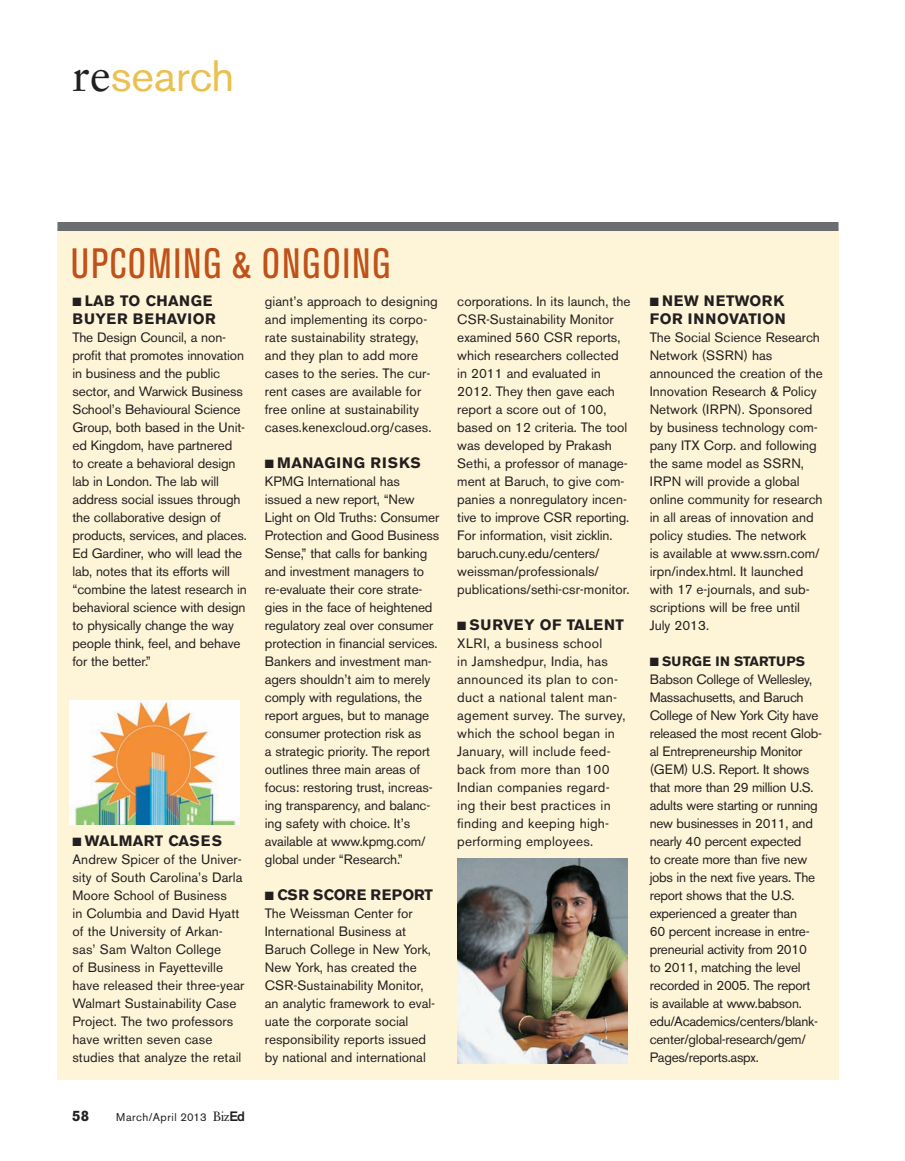
<style>
.page{position:relative;width:905px;height:1161px;background:#fff}
.page>*{position:absolute;margin:0;border:0;box-sizing:border-box;transform-origin:0 0}
.t1{font:43.5px "Akzidenz Grotesk BE";color:#eac050}
.t2{font:condensed 42px "Akzidenz Grotesk BE";letter-spacing:.04em;color:#bf5119}
.t3{font:700 15px/18px "Akzidenz Grotesk BE";letter-spacing:.025em;color:#231f20}
.t4{font:700 15px "Akzidenz Grotesk BE";letter-spacing:.045em;color:#231f20}
.t5{font:13.5px/18px "Akzidenz Grotesk BE";color:#231f20}
.t6{font:13.5px/18px "Akzidenz Grotesk BE";letter-spacing:-.02em;color:#231f20}
.t7{font:13.5px/18px "Akzidenz Grotesk BE";letter-spacing:.02em;color:#231f20}
.t8{font:11.25px "Akzidenz Grotesk BE";letter-spacing:.05em;color:#231f20}
.s1{font-family:"Sabon";font-size:46.5px;color:#231f20}
.s2{font-family:"Sabon";font-size:13.5px}
.s3{font-weight:500;font-size:13.5px}
.s4{font-weight:700}
</style>
<div class="page">
<div style="left:57px;top:230px;width:781px;height:850px;background:#fef5d8"></div>
<div style="left:57px;top:222px;width:781px;height:9px;background:#6c6d70"></div>
<img style="left:457px;top:858px;width:170px;height:206px">
<img style="left:69px;top:700px;width:171px;height:125px">
<h1 class="t1" style="left:72px;top:50px;width:164px"><span class="s1">re</span>search</h1>
<h2 class="t2" style="left:71px;top:240px;width:321px">UPCOMING &amp; ONGOING</h2>
<p class="t3" style="left:72px;top:292px;width:145px">■ LAB TO CHANGE<br>BUYER BEHAVIOR</p>
<p class="t5" style="left:72px;top:328px;width:176px">The Design Council, a non&shy;profit that promotes innovation in business and the public sector, and Warwick Business<br>School’s Behavioural Science<br>Group, both based in the Unit&shy;ed Kingdom, have partnered<br>to create a behavioral design lab in London. The lab will address social issues through the collaborative design of products, services, and places.<br>Ed Gardiner, who will lead the lab, notes that its efforts will “combine the latest research in behavioral science with design to physically change the way people think, feel, and behave for the better.”</p>
<p class="t3" style="left:72px;top:832px;width:151px">■ WALMART CASES</p>
<p class="t5" style="left:72px;top:850px;width:173px">Andrew Spicer of the Univer&shy;sity of South Carolina’s Darla<br>Moore School of Business<br>in Columbia and David Hyatt of the University of Arkan&shy;sas’ Sam Walton College<br>of Business in Fayetteville have released their three-year<br>Walmart Sustainability Case<br>Project. The two professors have written seven case studies that analyze the retail</p>
<p class="t5" style="left:265px;top:292px;width:174px">giant’s approach to designing and implementing its corpo&shy;rate sustainability strategy, and they plan to add more cases to the series. The cur&shy;rent cases are available for free online at sustainability cases.kenexcloud.org/cases.</p>
<p class="t4" style="left:265px;top:454px;width:157px">■ MANAGING RISKS</p>
<p class="t5" style="left:265px;top:472px;width:176px">KPMG International has issued a new report, “New<br>Light on Old Truths: Consumer<br>Protection and Good Business<br>Sense,” that calls for banking and investment managers to re-evaluate their core strate&shy;gies in the face of heightened regulatory zeal over consumer protection in financial services.<br>Bankers and investment man&shy;agers shouldn’t aim to merely comply with regulations, the report argues, but to manage consumer protection risk as<br>a strategic priority. The report outlines three main areas of focus: restoring trust, increas&shy;ing transparency, and balanc&shy;ing safety with choice. It’s available at www.kpmg.com/ global under “Research.”</p>
<p class="t3" style="left:265px;top:886px;width:170px">■ CSR SCORE REPORT</p>
<p class="t5" style="left:265px;top:904px;width:172px">The Weissman Center for<br>International Business at<br>Baruch College in New York,<br>New York, has created the<br>CSR-Sustainability Monitor, an analytic framework to eval&shy;uate the corporate social responsibility reports issued by national and international</p>
<p class="t5" style="left:457px;top:292px;width:175px">corporations. In its launch, the<br>CSR-Sustainability Monitor examined 560 CSR reports, which researchers collected in 2011 and evaluated in<br>2012. They then gave each report a score out of 100, based on 12 criteria. The tool was developed by Prakash<br>Sethi, a professor of manage&shy;ment at Baruch, to give com&shy;panies a nonregulatory incen&shy;tive to improve CSR reporting.<br>For information, visit zicklin. baruch.cuny.edu/centers/ weissman/professionals/ publications/sethi-csr-monitor.</p>
<p class="t3" style="left:457px;top:616px;width:168px">■ SURVEY OF TALENT</p>
<p class="t7" style="left:457px;top:634px;width:170px">XLRI, a business school<br>in Jamshedpur, India, has announced its plan to con&shy;duct a national talent man&shy;agement survey. The survey, which the school began in<br>January, will include feed&shy;back from more than 100<br>Indian companies regard&shy;ing their best practices in finding and keeping high&shy;performing employees.</p>
<p class="t3" style="left:72px;top:1107px;width:19px">58</p>
<p class="t8" style="left:116px;top:1111px;width:130px">March/April 2013 <span class="s2">Biz</span><span class="s3">Ed</span></p>
<p class="t3" style="left:649px;top:292px;width:137px">■ NEW NETWORK<br>FOR INNOVATION</p>
<p class="t5" style="left:649px;top:328px;width:175px">The Social Science Research<br>Network (SSRN) has announced the creation of the<br>Innovation Research &amp; Policy<br>Network (IRPN). Sponsored by business technology com&shy;pany ITX Corp. and following the same model as SSRN,<br>IRPN will provide a global online community for research in all areas of innovation and policy studies. The network<br>is available at www.ssrn.com/ irpn/index.html. It launched with 17 e-journals, and sub&shy;scriptions will be free until<br>July 2013.</p>
<p class="t6" style="left:649px;top:652px;width:174px">■ <span class="s4">SURGE IN STARTUPS<br></span>Babson College of Wellesley,<br>Massachusetts, and Baruch<br>College of New York City have released the most recent Glob&shy;al Entrepreneurship Monitor (GEM) U.S. Report. It shows that more than 29 million U.S. adults were starting or running new businesses in 2011, and nearly 40 percent expected<br>to create more than five new jobs in the next five years. The report shows that the U.S. experienced a greater than<br>60 percent increase in entre&shy;preneurial activity from 2010<br>to 2011, matching the level recorded in 2005. The report is available at www.babson. edu/Academics/centers/blank&shy;center/global-research/gem/<br>Pages/reports.aspx.</p>
</div>
